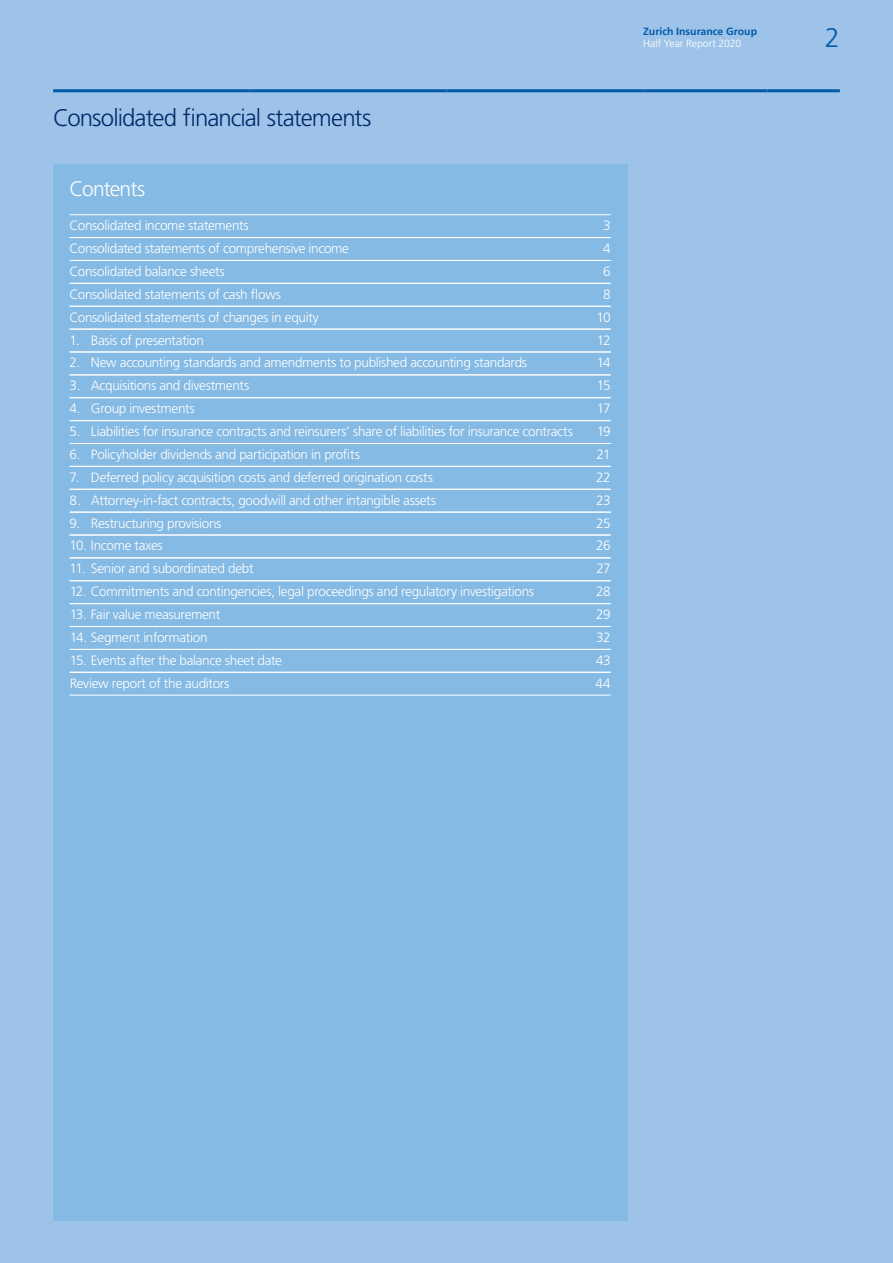
<style>
.page{position:relative;width:893px;height:1263px;background:#9dc4e8}
.page>*{position:absolute;margin:0;border:0;box-sizing:border-box;transform-origin:0 0}
.t1{font:300 27px "Frutiger LT Std";color:#015aaa}
.t2{font:300 24px "Frutiger LT Std";letter-spacing:-.04em;color:#04286b}
.t3{font:300 21px "Frutiger LT Std";letter-spacing:-.045em;color:#fff}
.t4{font:300 13.5px "Frutiger LT Std";letter-spacing:-.025em;color:#fff}
.t5{font:700 10.5px "Frutiger LT Std";color:#015aaa}
.t6{font:300 10.5px "Frutiger LT Std";letter-spacing:-.005em;color:#fff}
</style>
<div class="page">
<div style="left:53px;top:164px;width:574px;height:1056px;background:#85bae4"></div>
<hr style="left:70px;top:214px;width:541px;height:1px;background:#fff">
<hr style="left:70px;top:237px;width:541px;height:1px;background:#fff">
<hr style="left:70px;top:260px;width:541px;height:1px;background:#fff">
<hr style="left:70px;top:283px;width:541px;height:1px;background:#fff">
<hr style="left:70px;top:306px;width:541px;height:1px;background:#fff">
<hr style="left:70px;top:329px;width:541px;height:1px;background:#fff">
<hr style="left:70px;top:352px;width:541px;height:1px;background:#fff">
<hr style="left:70px;top:374px;width:541px;height:1px;background:#fff">
<hr style="left:70px;top:397px;width:541px;height:1px;background:#fff">
<hr style="left:70px;top:420px;width:541px;height:1px;background:#fff">
<hr style="left:70px;top:443px;width:541px;height:1px;background:#fff">
<hr style="left:70px;top:466px;width:541px;height:1px;background:#fff">
<hr style="left:70px;top:489px;width:541px;height:1px;background:#fff">
<hr style="left:70px;top:512px;width:541px;height:1px;background:#fff">
<hr style="left:70px;top:535px;width:541px;height:1px;background:#fff">
<hr style="left:70px;top:557px;width:541px;height:1px;background:#fff">
<hr style="left:70px;top:580px;width:541px;height:1px;background:#fff">
<hr style="left:70px;top:603px;width:541px;height:1px;background:#fff">
<hr style="left:70px;top:626px;width:541px;height:1px;background:#fff">
<hr style="left:70px;top:649px;width:541px;height:1px;background:#fff">
<hr style="left:70px;top:672px;width:541px;height:1px;background:#fff">
<hr style="left:70px;top:695px;width:541px;height:1px;background:#fff">
<hr style="left:53px;top:89px;width:197px;height:3px;background:#015aaa">
<hr style="left:250px;top:89px;width:196px;height:3px;background:#015aaa">
<hr style="left:446px;top:89px;width:197px;height:3px;background:#015aaa">
<hr style="left:643px;top:89px;width:124px;height:3px;background:#015aaa">
<hr style="left:767px;top:89px;width:73px;height:3px;background:#015aaa">
<h2 class="t2" style="left:53px;top:105px;width:320px">Consolidated financial statements</h2>
<h3 class="t3" style="left:70px;top:177px;width:77px">Contents</h3>
<p class="t4" style="left:70px;top:218px;width:181px">Consolidated income statements</p>
<p class="t4" style="left:603px;top:218px;width:9px">3</p>
<p class="t4" style="left:70px;top:241px;width:281px">Consolidated statements of comprehensive income</p>
<p class="t4" style="left:603px;top:241px;width:9px">4</p>
<p class="t4" style="left:70px;top:264px;width:157px">Consolidated balance sheets</p>
<p class="t4" style="left:603px;top:264px;width:9px">6</p>
<p class="t4" style="left:70px;top:286px;width:213px">Consolidated statements of cash flows</p>
<p class="t4" style="left:603px;top:286px;width:9px">8</p>
<p class="t4" style="left:70px;top:309px;width:251px">Consolidated statements of changes in equity</p>
<p class="t4" style="left:597px;top:309px;width:16px">10</p>
<p class="t4" style="left:70px;top:332px;width:136px">1. Basis of presentation</p>
<p class="t4" style="left:597px;top:332px;width:15px">12</p>
<p class="t4" style="left:70px;top:355px;width:459px">2. New accounting standards and amendments to published accounting standards</p>
<p class="t4" style="left:597px;top:355px;width:15px">14</p>
<p class="t4" style="left:70px;top:378px;width:181px">3. Acquisitions and divestments</p>
<p class="t4" style="left:597px;top:378px;width:15px">15</p>
<p class="t4" style="left:70px;top:401px;width:127px">4. Group investments</p>
<p class="t4" style="left:597px;top:401px;width:15px">17</p>
<p class="t4" style="left:70px;top:424px;width:505px">5. Liabilities for insurance contracts and reinsurers’ share of liabilities for insurance contracts</p>
<p class="t4" style="left:597px;top:424px;width:16px">19</p>
<p class="t4" style="left:70px;top:447px;width:292px">6. Policyholder dividends and participation in profits</p>
<p class="t4" style="left:597px;top:447px;width:16px">21</p>
<p class="t4" style="left:70px;top:469px;width:365px">7. Deferred policy acquisition costs and deferred origination costs</p>
<p class="t4" style="left:596px;top:469px;width:16px">22</p>
<p class="t4" style="left:70px;top:492px;width:368px">8. Attorney-in-fact contracts, goodwill and other intangible assets</p>
<p class="t4" style="left:596px;top:492px;width:16px">23</p>
<p class="t4" style="left:70px;top:515px;width:153px">9. Restructuring provisions</p>
<p class="t4" style="left:596px;top:515px;width:16px">25</p>
<p class="t4" style="left:70px;top:538px;width:95px">10. Income taxes</p>
<p class="t4" style="left:596px;top:538px;width:16px">26</p>
<p class="t4" style="left:70px;top:561px;width:185px">11. Senior and subordinated debt</p>
<p class="t4" style="left:596px;top:561px;width:16px">27</p>
<p class="t4" style="left:70px;top:584px;width:466px">12. Commitments and contingencies, legal proceedings and regulatory investigations</p>
<p class="t4" style="left:596px;top:584px;width:16px">28</p>
<p class="t4" style="left:70px;top:607px;width:152px">13. Fair value measurement</p>
<p class="t4" style="left:596px;top:607px;width:16px">29</p>
<p class="t4" style="left:70px;top:630px;width:139px">14. Segment information</p>
<p class="t4" style="left:596px;top:630px;width:16px">32</p>
<p class="t4" style="left:70px;top:652px;width:214px">15. Events after the balance sheet date</p>
<p class="t4" style="left:596px;top:652px;width:16px">43</p>
<p class="t4" style="left:70px;top:675px;width:161px">Review report of the auditors</p>
<p class="t4" style="left:596px;top:675px;width:17px">44</p>
<p class="t5" style="left:643px;top:25px;width:115px">Zurich Insurance Group</p>
<p class="t6" style="left:643px;top:38px;width:100px">Half Year Report 2020</p>
<h1 class="t1" style="left:825px;top:23px;width:17px">2</h1>
</div>
